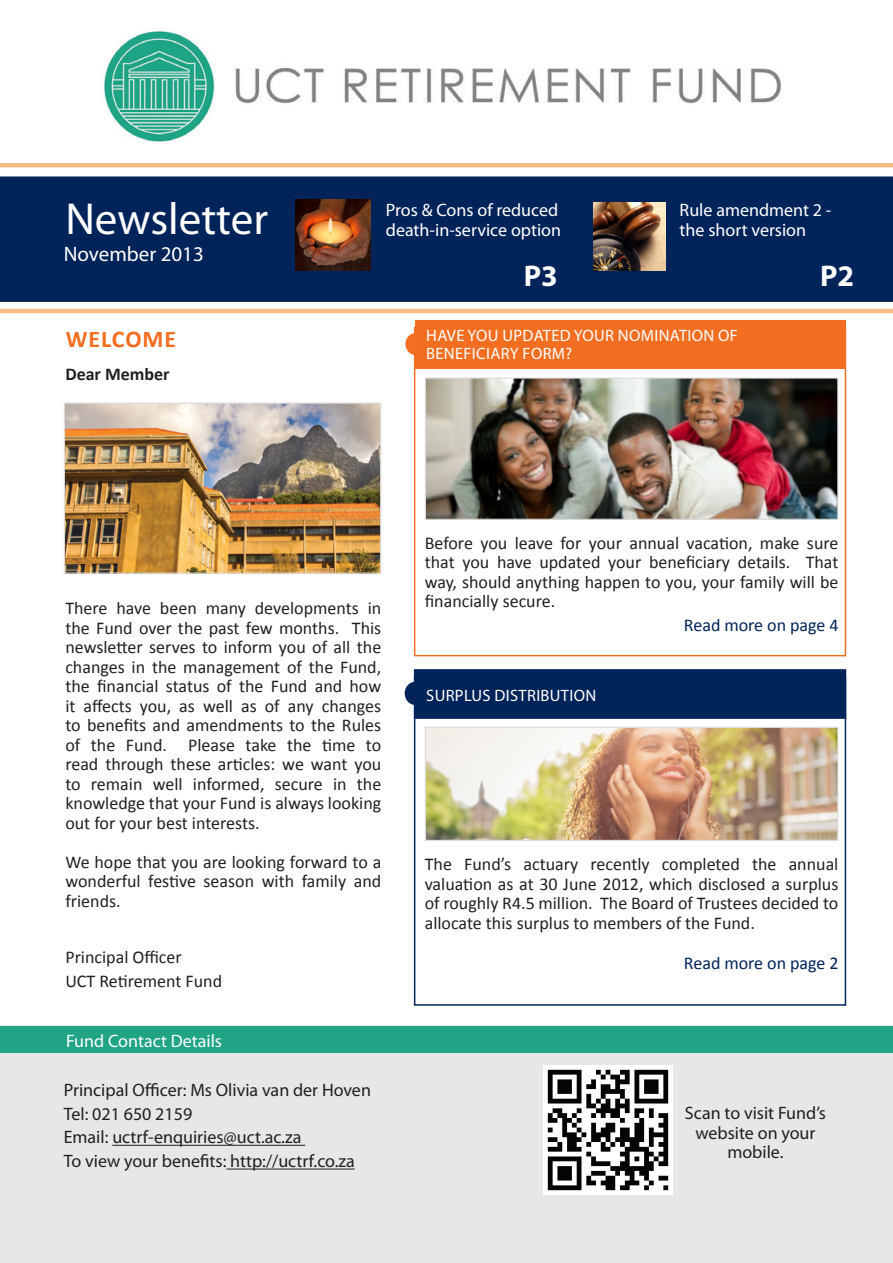
<style>
.page{position:relative;width:893px;height:1263px;background:#fff}
.page>*{position:absolute;margin:0;border:0;box-sizing:border-box;transform-origin:0 0}
.t1{font:45px "Myriad Pro";color:#fff}
.t2{font:700 30px "Myriad Pro";color:#fff}
.t3{font:700 24px "Calibri";letter-spacing:.04em;color:#f36e21}
.t4{font:21px "Myriad Pro";color:#fff}
.t5{font:18px/19.5px "Calibri";color:#231f20;text-align:justify}
.t6{font:18px/19.5px "Myriad Pro";color:#231f20;text-align:center}
.t7{font:18px/19.5px "Myriad Pro";color:#fff}
.t8{font:18px "Calibri";color:#002359}
.t9{font:700 18px "Calibri";color:#231f20}
.t10{font:16.5px/18px "Myriad Pro";letter-spacing:.02em;color:#fff}
</style>
<div class="page">
<img style="left:104px;top:31px;width:677px;height:111px">
<div style="left:0;top:1026px;width:893px;height:237px;background:#e6e7e9"></div>
<div style="left:414px;top:669px;width:432px;height:50px;background:#002359;border:2px solid #002359"></div>
<div style="left:415px;top:321px;width:430px;height:48px;background:#f36e21"></div>
<div style="left:414px;top:676px;width:432px;height:330px;border:2px solid #002359"></div>
<div style="left:414px;top:327px;width:432px;height:329px;border:2px solid #f36e21"></div>
<div style="left:0;top:176px;width:893px;height:126px;background:#002359"></div>
<div style="left:405px;top:682px;width:20px;height:22px;background:#002359;border-radius:50%"></div>
<div style="left:405px;top:682px;width:21px;height:23px;border:2px solid #002359;border-radius:50%"></div>
<div style="left:405px;top:333px;width:20px;height:22px;background:#f36e21;border-radius:50%"></div>
<img style="left:427px;top:729px;width:409px;height:110px">
<div style="left:425px;top:727px;width:413px;height:114px;border:1px solid #ddd"></div>
<img style="left:427px;top:379px;width:409px;height:139px">
<div style="left:425px;top:377px;width:413px;height:143px;border:1px solid #ddd"></div>
<img style="left:66px;top:404px;width:313px;height:168px">
<div style="left:64px;top:402px;width:317px;height:172px;border:1px solid #ddd"></div>
<div style="left:0;top:1026px;width:893px;height:26px;background:#21a386"></div>
<hr style="left:112px;top:1145px;width:193px;height:1px;background:#231f20">
<hr style="left:226px;top:1168px;width:129px;height:1px;background:#231f20">
<img style="left:544px;top:1065px;width:129px;height:129px">
<hr style="left:0;top:163px;width:893px;height:4px;background:#fbbb85">
<hr style="left:0;top:309px;width:893px;height:4px;background:#fbbb85">
<img style="left:295px;top:200px;width:75px;height:70px">
<img style="left:593px;top:203px;width:72px;height:67px">
<p class="t1" style="left:65px;top:191px;width:204px">Newsletter</p>
<p class="t4" style="left:64px;top:241px;width:142px">November 2013</p>
<p class="t3" style="left:66px;top:324px;width:112px">WELCOME</p>
<p class="t9" style="left:65px;top:363px;width:106px">Dear Member</p>
<p class="t7" style="left:386px;top:200px;width:177px">Pros &amp; Cons of reduced death-in-service option</p>
<p class="t7" style="left:680px;top:200px;width:153px">Rule amendment 2 - the short version</p>
<p class="t2" style="left:524px;top:256px;width:36px">P3</p>
<p class="t2" style="left:820px;top:256px;width:36px">P2</p>
<p class="t10" style="left:426px;top:326px;width:313px">HAVE YOU UPDATED YOUR NOMINATION OF<br>BENEFICIARY FORM?</p>
<p class="t5" style="left:65px;top:598px;width:317px">There have been many developments in the Fund over the past few months. This newsletter serves to inform you of all the changes in the management of the Fund, the financial status of the Fund and how it affects you, as well as of any changes to benefits and amendments to the Rules of the Fund. Please take the time to read through these articles: we want you to remain well informed, secure in the knowledge that your Fund is always looking out for your best interests.</p>
<p class="t5" style="left:65px;top:851px;width:317px">We hope that you are looking forward to a wonderful festive season with family and friends.</p>
<p class="t5" style="left:65px;top:946px;width:118px">Principal Officer</p>
<p class="t5" style="left:65px;top:970px;width:158px">UCT Retirement Fund</p>
<p class="t7" style="left:66px;top:1031px;width:158px">Fund Contact Details</p>
<p class="t6" style="left:64px;top:1080px;width:309px">Principal Officer: Ms Olivia van der Hoven</p>
<p class="t6" style="left:64px;top:1104px;width:130px">Tel: 021 650 2159</p>
<p class="t6" style="left:64px;top:1127px;width:239px">Email: uctrf-enquiries@uct.ac.za</p>
<p class="t6" style="left:64px;top:1151px;width:293px">To view your benefits: http://uctrf.co.za</p>
<p class="t5" style="left:425px;top:532px;width:415px">Before you leave for your annual vacation, make sure that you have updated your beneficiary details. That way, should anything happen to you, your family will be financially secure.</p>
<p class="t8" style="left:684px;top:614px;width:156px">Read more on page 4</p>
<p class="t10" style="left:426px;top:686px;width:171px">SURPLUS DISTRIBUTION</p>
<p class="t5" style="left:425px;top:854px;width:415px">The Fund’s actuary recently completed the annual valuation as at 30 June 2012, which disclosed a surplus of roughly R4.5 million. The Board of Trustees decided to allocate this surplus to members of the Fund.</p>
<p class="t8" style="left:684px;top:952px;width:156px">Read more on page 2</p>
<p class="t6" style="left:685px;top:1103px;width:142px">Scan to visit Fund’s website on your mobile.</p>
</div>
